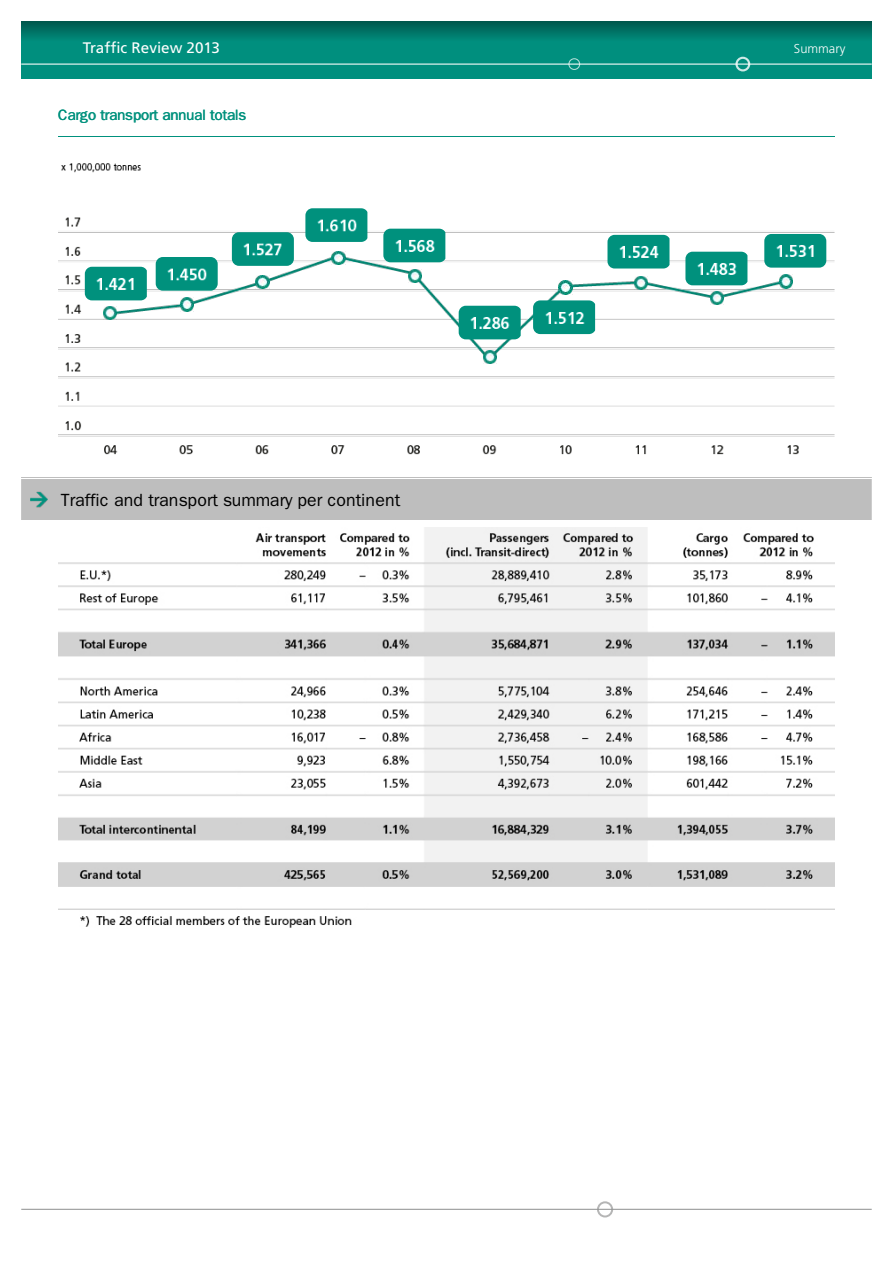
<style>
.page{position:relative;width:893px;height:1263px;background:#fff}
.page>*{position:absolute;margin:0;border:0;box-sizing:border-box;transform-origin:0 0}
.t1{font:17.7px "Wen Quan Yi Zen Hei";letter-spacing:.01em;color:#000}
.t2{font:15.3px "Frutiger";color:#fff}
.t3{font:15px "Wen Quan Yi Zen Hei";letter-spacing:-.01em;color:#00917d}
.t4{font:300 12.9px "Frutiger";color:#fff}
</style>
<div class="page">
<hr style="left:58px;top:136px;width:776px;height:1px;background:#00917d">
<img style="left:58px;top:163px;width:776px;height:233px">
<img style="left:764px;top:234px;width:62px;height:34px">
<img style="left:156px;top:257px;width:62px;height:34px">
<img style="left:232px;top:232px;width:62px;height:34px">
<img style="left:305px;top:208px;width:62px;height:34px">
<img style="left:383px;top:229px;width:62px;height:33px">
<img style="left:459px;top:306px;width:62px;height:33px">
<img style="left:533px;top:300px;width:62px;height:34px">
<img style="left:607px;top:235px;width:62px;height:33px">
<img style="left:685px;top:252px;width:62px;height:33px">
<img style="left:85px;top:267px;width:62px;height:33px">
<img style="left:779px;top:275px;width:14px;height:13px">
<img style="left:180px;top:298px;width:14px;height:13px">
<svg style="left:256px;top:276px;width:13px;height:13px"></svg>
<svg style="left:332px;top:252px;width:13px;height:13px"></svg>
<img style="left:408px;top:269px;width:13px;height:14px">
<img style="left:483px;top:350px;width:14px;height:13px">
<svg style="left:559px;top:281px;width:13px;height:13px"></svg>
<img style="left:634px;top:276px;width:13px;height:14px">
<svg style="left:710px;top:292px;width:13px;height:13px"></svg>
<img style="left:103px;top:307px;width:14px;height:13px">
<div style="left:21px;top:478px;width:850px;height:43px;background:#bebebe"></div>
<img style="left:30px;top:491px;width:18px;height:17px">
<hr style="left:21px;top:478px;width:850px;height:1px;background:#fff">
<hr style="left:21px;top:520px;width:850px;height:1px;background:#fff">
<img style="left:58px;top:527px;width:776px;height:401px">
<div style="left:633px;top:140px;width:210px;height:28px;background:#fff"></div>
<svg style="left:21px;top:21px;width:851px;height:57px;background:#028575"></svg>
<hr style="left:21px;top:64px;width:851px;height:1px;background:#fff">
<div style="left:568px;top:58px;width:12px;height:12px;border:1px solid #fff;border-radius:50%"></div>
<div style="left:735px;top:57px;width:15px;height:14px;border:2px solid #fff;border-radius:50%"></div>
<div style="left:597px;top:1201px;width:16px;height:16px;border:2px solid #959696;border-radius:50%"></div>
<hr style="left:21px;top:1209px;width:851px;height:1px;background:#959696">
<p class="t2" style="left:83px;top:38px;width:139px">Traffic Review 2013</p>
<p class="t4" style="left:794px;top:41px;width:53px">Summary</p>
<p class="t3" style="left:58px;top:109px;width:190px">Cargo transport annual totals</p>
<p class="t1" style="left:61px;top:494px;width:341px">Traffic and transport summary per continent</p>
</div>
